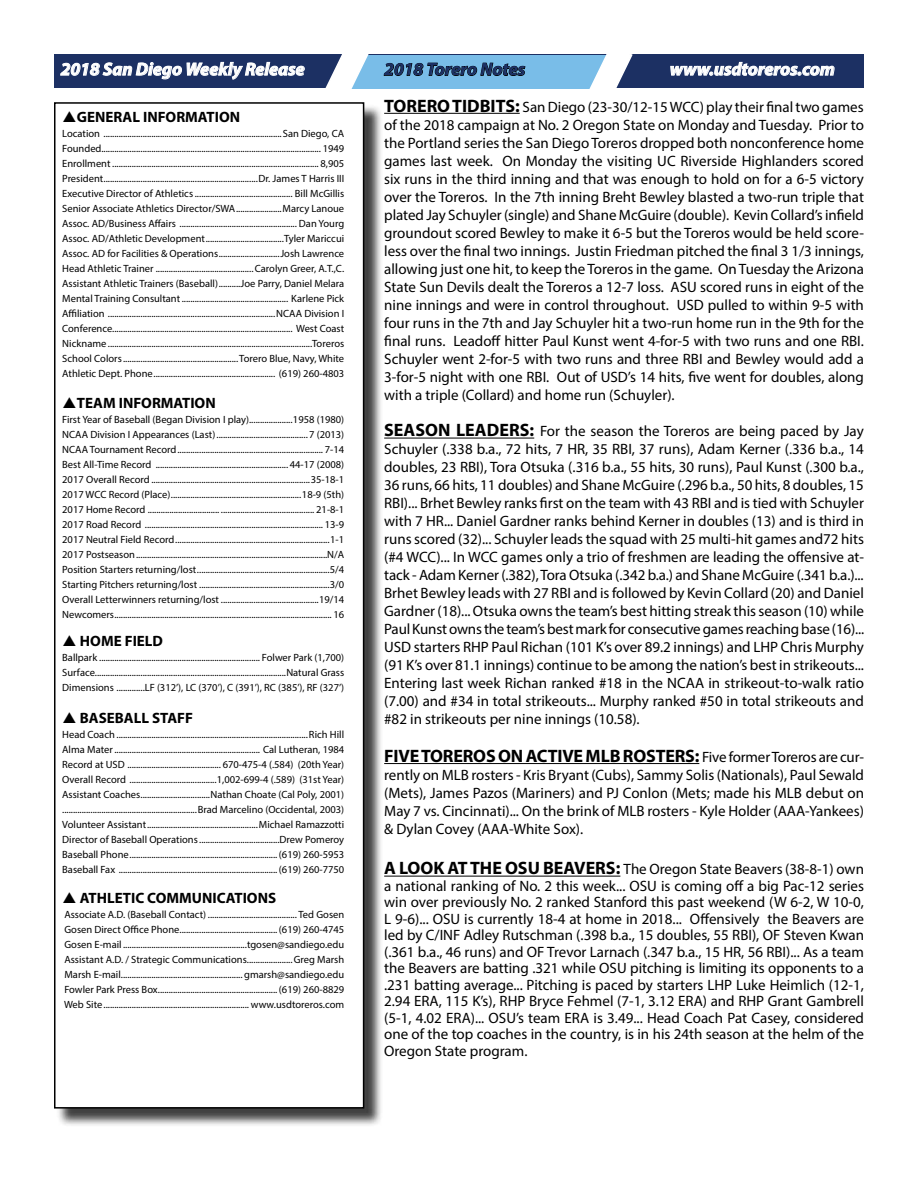
<style>
.page{position:relative;width:918px;height:1188px;background:#fff}
.page>*{position:absolute;margin:0;border:0;box-sizing:border-box;transform-origin:0 0}
.t1{font:700 18px "Myriad Pro";letter-spacing:-.01em;color:#000}
.t2{font:italic 700 18px "Myriad Pro";color:#fff}
.t3{font:italic 700 18px "Myriad Pro";color:#1c3063}
.t4{font:italic 700 18px "Myriad Pro";color:#000}
.t5{font:15px/18px "Myriad Pro";color:#000;text-align:justify}
.t6{font:700 15px "Myriad Pro";color:#000}
.t7{font:10.5px/15px "Myriad Pro";color:#000;text-align:justify}
.s1{font-weight:700;font-size:18px}
.s2{font-weight:400;font-size:15px}
</style>
<div class="page">
<div style="left:54px;top:55px;width:810px;height:33px;background:#1c3063"></div>
<svg style="left:60px;top:62px;width:245px;height:18px"></svg>
<svg style="left:670px;top:62px;width:165px;height:14px"></svg>
<div style="left:348px;top:55px;width:267px;height:33px;background:#79bde8"></div>
<svg style="left:384px;top:62px;width:142px;height:14px"></svg>
<svg style="left:322px;top:54px;width:49px;height:50px"></svg>
<svg style="left:585px;top:54px;width:49px;height:35px"></svg>
<div style="left:56px;top:104px;width:327px;height:1023px;background:#000;opacity:.75"></div>
<div style="left:55px;top:103px;width:309px;height:1005px;background:#fff"></div>
<div style="left:54px;top:102px;width:310px;height:1007px;border:2px solid #000"></div>
<hr style="left:384px;top:113px;width:136px;height:1px;background:#000">
<hr style="left:384px;top:438px;width:150px;height:1px;background:#000">
<hr style="left:384px;top:763px;width:315px;height:1px;background:#000">
<hr style="left:384px;top:876px;width:236px;height:1px;background:#000">
<h1 class="t2" style="left:61px;top:57px;width:245px">2018 San Diego Weekly Release</h1>
<h1 class="t3" style="left:384px;top:58px;width:142px">2018 Torero Notes</h1>
<h1 class="t4" style="left:404px;top:57px;width:144px">2413 4orero Notes</h1>
<h1 class="t2" style="left:670px;top:57px;width:167px">www.usdtoreros.com</h1>
<h2 class="t6" style="left:77px;top:107px;width:165px">GENERAL INFORMATION</h2>
<p class="t7" style="left:62px;top:126px;width:284px">Location ..................................................................................San Diego, CA Founded..................................................................................................... 1949<br>Enrollment ............................................................................................... 8,905<br>President.......................................................................Dr. James T Harris III Executive Director of Athletics ............................................. Bill McGillis Senior Associate Athletics Director/SWA.....................Marcy Lanoue Assoc. AD/Business Affairs ...................................................... Dan Yourg Assoc. AD/Athletic Development....................................Tyler Mariccui Assoc. AD for Facilities &amp; Operations............................Josh Lawrence Head Athletic Trainer .............................................Carolyn Greer, A.T.,C.<br>Assistant Athletic Trainers (Baseball)..........Joe Parry, Daniel Melara Mental Training Consultant................................................. Karlene Pick Affiliation .............................................................................NCAA Division I Conference................................................................................... West Coast Nickname ..............................................................................................Toreros School Colors.....................................................Torero Blue, Navy, White Athletic Dept. Phone........................................................ (619) 260-4803</p>
<h2 class="t6" style="left:77px;top:393px;width:140px">TEAM INFORMATION</h2>
<p class="t7" style="left:62px;top:412px;width:283px">First Year of Baseball (Began Division I play)....................1958 (1980)<br>NCAA Division I Appearances (Last)..........................................7 (2013)<br>NCAA Tournament Record................................................................... 7-14<br>Best All-Time Record ............................................................. 44-17 (2008)<br>2017 Overall Record .........................................................................35-18-1<br>2017 WCC Record (Place)............................................................18-9 (5th)<br>2017 Home Record ................................. ........................................... 21-8-1<br>2017 Road Record .................................................................................. 13-9<br>2017 Neutral Field Record.......................................................................1-1<br>2017 Postseason........................................................................................N/A Position Starters returning/lost.............................................................5/4<br>Starting Pitchers returning/lost ............................................................3/0<br>Overall Letterwinners returning/lost .............................................19/14<br>Newcomers.................................................................................................... 16</p>
<h2 class="t6" style="left:80px;top:632px;width:85px">HOME FIELD</h2>
<p class="t7" style="left:62px;top:650px;width:284px">Ballpark .......................................................................... Folwer Park (1,700)<br>Surface........................................................................................Natural Grass Dimensions .............LF (312’), LC (370’), C (391’), RC (385’), RF (327’)</p>
<h2 class="t6" style="left:80px;top:708px;width:115px">BASEBALL STAFF</h2>
<p class="t7" style="left:62px;top:726px;width:283px">Head Coach ........................................................................................Rich Hill Alma Mater................................................................... Cal Lutheran, 1984<br>Record at USD ........................................... 670-475-4 (.584) (20th Year)<br>Overall Record ........................................1,002-699-4 (.589) (31st Year)<br>Assistant Coaches................................Nathan Choate (Cal Poly, 2001) ..............................................................Brad Marcelino (Occidental, 2003)<br>Volunteer Assistant...................................................Michael Ramazzotti Director of Baseball Operations.....................................Drew Pomeroy Baseball Phone.................................................................... (619) 260-5953<br>Baseball Fax ......................................................................... (619) 260-7750</p>
<h2 class="t6" style="left:80px;top:888px;width:198px">ATHLETIC COMMUNICATIONS</h2>
<p class="t7" style="left:64px;top:906px;width:282px">Associate A.D. (Baseball Contact) ......................................... Ted Gosen Gosen Direct Office Phone............................................. (619) 260-4745<br>Gosen E-mail .........................................................tgosen@sandiego.edu Assistant A.D. / Strategic Communications.....................Greg Marsh Marsh E-mail........................................................ gmarsh@sandiego.edu Fowler Park Press Box....................................................... (619) 260-8829<br>Web Site................................................................... www.usdtoreros.com</p>
<p class="t5" style="left:384px;top:97px;width:481px"><span class="s1">TORERO TIDBITS:</span> San Diego (23-30/12-15 WCC) play their final two games of the 2018 campaign at No. 2 Oregon State on Monday and Tuesday. Prior to the Portland series the San Diego Toreros dropped both nonconference home games last week. On Monday the visiting UC Riverside Highlanders scored six runs in the third inning and that was enough to hold on for a 6-5 victory over the Toreros. In the 7th inning Breht Bewley blasted a two-run triple that plated Jay Schuyler (single) and Shane McGuire (double). Kevin Collard’s infield groundout scored Bewley to make it 6-5 but the Toreros would be held score&shy;less over the final two innings. Justin Friedman pitched the final 3 1/3 innings, allowing just one hit, to keep the Toreros in the game. On Tuesday the Arizona State Sun Devils dealt the Toreros a 12-7 loss. ASU scored runs in eight of the nine innings and were in control throughout. USD pulled to within 9-5 with four runs in the 7th and Jay Schuyler hit a two-run home run in the 9th for the final runs. Leadoff hitter Paul Kunst went 4-for-5 with two runs and one RBI.<br>Schuyler went 2-for-5 with two runs and three RBI and Bewley would add a 3-for-5 night with one RBI. Out of USD’s 14 hits, five went for doubles, along with a triple (Collard) and home run (Schuyler).</p>
<p class="t5" style="left:384px;top:422px;width:481px"><span class="s1">SEASON LEADERS:</span> For the season the Toreros are being paced by Jay Schuyler (.338 b.a., 72 hits, 7 HR, 35 RBI, 37 runs), Adam Kerner (.336 b.a., 14 doubles, 23 RBI), Tora Otsuka (.316 b.a., 55 hits, 30 runs), Paul Kunst (.300 b.a., 36 runs, 66 hits, 11 doubles) and Shane McGuire (.296 b.a., 50 hits, 8 doubles, 15<br>RBI)... Brhet Bewley ranks first on the team with 43 RBI and is tied with Schuyler with 7 HR... Daniel Gardner ranks behind Kerner in doubles (13) and is third in runs scored (32)... Schuyler leads the squad with 25 multi-hit games and72 hits (#4 WCC)... In WCC games only a trio of freshmen are leading the offensive at&shy;tack - Adam Kerner (.382), Tora Otsuka (.342 b.a.) and Shane McGuire (.341 b.a.)...<br>Brhet Bewley leads with 27 RBI and is followed by Kevin Collard (20) and Daniel Gardner (18)... Otsuka owns the team’s best hitting streak this season (10) while Paul Kunst owns the team’s best mark for consecutive games reaching base (16)...<br>USD starters RHP Paul Richan (101 K’s over 89.2 innings) and LHP Chris Murphy (91 K’s over 81.1 innings) continue to be among the nation’s best in strikeouts...<br>Entering last week Richan ranked #18 in the NCAA in strikeout-to-walk ratio (7.00) and #34 in total strikeouts... Murphy ranked #50 in total strikeouts and #82 in strikeouts per nine innings (10.58).</p>
<h1 class="t1" style="left:384px;top:744px;width:481px">FIVE TOREROS ON ACTIVE MLB ROSTERS: <span class="s2">Five former Toreros are cur-</span></h1>
<p class="t5" style="left:384px;top:765px;width:481px">rently on MLB rosters - Kris Bryant (Cubs), Sammy Solis (Nationals), Paul Sewald (Mets), James Pazos (Mariners) and PJ Conlon (Mets; made his MLB debut on May 7 vs. Cincinnati)... On the brink of MLB rosters - Kyle Holder (AAA-Yankees) &amp; Dylan Covey (AAA-White Sox).</p>
<p class="t5" style="left:384px;top:861px;width:481px;line-height:16.5px"><span class="s1">A LOOK AT THE OSU BEAVERS:</span> The Oregon State Beavers (38-8-1) own a national ranking of No. 2 this week... OSU is coming off a big Pac-12 series win over previously No. 2 ranked Stanford this past weekend (W 6-2, W 10-0, L 9-6)... OSU is currently 18-4 at home in 2018... Offensively the Beavers are led by C/INF Adley Rutschman (.398 b.a., 15 doubles, 55 RBI), OF Steven Kwan (.361 b.a., 46 runs) and OF Trevor Larnach (.347 b.a., 15 HR, 56 RBI)... As a team the Beavers are batting .321 while OSU pitching is limiting its opponents to a .231 batting average... Pitching is paced by starters LHP Luke Heimlich (12-1, 2.94 ERA, 115 K’s), RHP Bryce Fehmel (7-1, 3.12 ERA) and RHP Grant Gambrell (5-1, 4.02 ERA)... OSU’s team ERA is 3.49... Head Coach Pat Casey, considered one of the top coaches in the country, is in his 24th season at the helm of the Oregon State program.</p>
</div>
